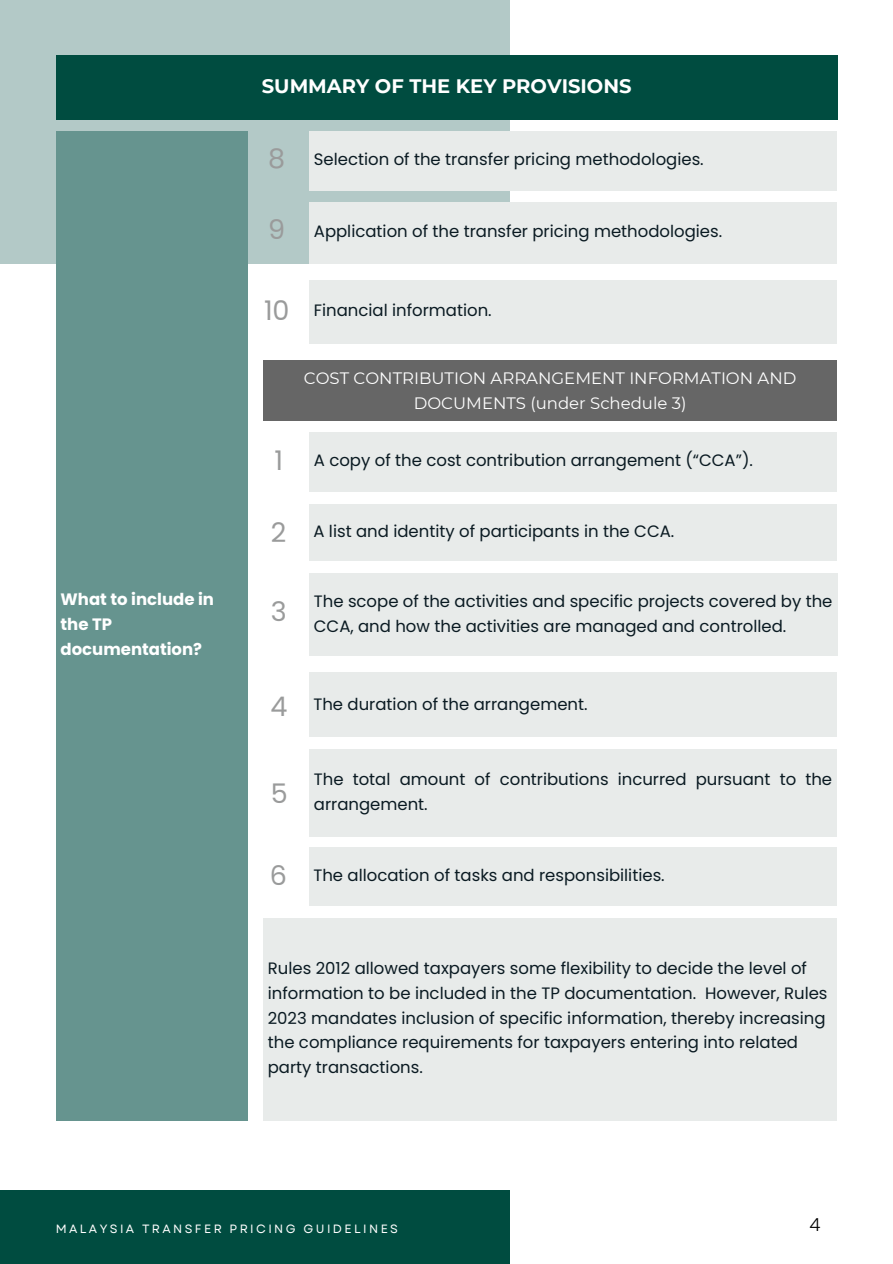
<style>
.page{position:relative;width:893px;height:1264px;background:#fff}
.page>*{position:absolute;margin:0;border:0;box-sizing:border-box;transform-origin:0 0}
.t1{font:27px "Poppins";color:#9a9b9b}
.t2{font:700 19.5px "Montserrat";color:#fff}
.t3{font:300 18px "Poppins";color:#000}
.t4{font:16.5px/24.8px "Poppins";color:#0a1a22}
.t5{font:16.5px/24.8px "Montserrat";color:#fff;text-align:center}
.t6{font:700 16.5px/24.8px "Poppins";color:#fff}
.t7{font:12px "Garet";letter-spacing:.2em;color:#fff}
.s1{font-size:27px;color:#9a9b9b}
</style>
<div class="page">
<div style="left:0;top:0;width:510px;height:263px;background:#b3c9c7"></div>
<div style="left:0;top:1190px;width:510px;height:73px;background:#004c40"></div>
<div style="left:56px;top:56px;width:781px;height:64px;background:#004c40"></div>
<div style="left:56px;top:131px;width:192px;height:989px;background:#66948f"></div>
<div style="left:309px;top:131px;width:528px;height:59px;background:#e8ebea"></div>
<div style="left:309px;top:202px;width:528px;height:61px;background:#e8ebea"></div>
<div style="left:309px;top:280px;width:528px;height:64px;background:#e8ebea"></div>
<div style="left:263px;top:360px;width:574px;height:61px;background:#666"></div>
<div style="left:309px;top:432px;width:528px;height:60px;background:#e8ebea"></div>
<div style="left:309px;top:504px;width:527px;height:56px;background:#e8ebea"></div>
<div style="left:309px;top:573px;width:528px;height:82px;background:#e8ebea"></div>
<div style="left:309px;top:672px;width:527px;height:65px;background:#e8ebea"></div>
<div style="left:309px;top:749px;width:527px;height:87px;background:#e8ebea"></div>
<div style="left:309px;top:847px;width:527px;height:59px;background:#e8ebea"></div>
<div style="left:263px;top:917px;width:573px;height:203px;background:#e8ebea"></div>
<p class="t2" style="left:262px;top:72px;width:371px">SUMMARY OF THE KEY PROVISIONS</p>
<p class="t4" style="left:268px;top:147px;width:437px"><span class="s1">8</span> Selection of the transfer pricing methodologies.</p>
<p class="t4" style="left:268px;top:219px;width:455px"><span class="s1">9</span> Application of the transfer pricing methodologies.</p>
<p class="t4" style="left:264px;top:298px;width:229px"><span class="s1">10</span> Financial information.</p>
<h1 class="t1" style="left:274px;top:445px;width:10px">1</h1>
<p class="t5" style="left:304px;top:365px;width:494px">COST CONTRIBUTION ARRANGEMENT INFORMATION AND<br>DOCUMENTS (under Schedule 3)</p>
<p class="t4" style="left:314px;top:448px;width:440px">A copy of the cost contribution arrangement (“CCA”).</p>
<p class="t6" style="left:61px;top:587px;width:155px">What to include in the TP documentation?</p>
<p class="t4" style="left:271px;top:519px;width:405px"><span class="s1">2</span> A list and identity of participants in the CCA.</p>
<h1 class="t1" style="left:271px;top:596px;width:17px">3</h1>
<p class="t4" style="left:314px;top:589px;width:520px">The scope of the activities and specific projects covered by the<br>CCA, and how the activities are managed and controlled.</p>
<p class="t4" style="left:270px;top:691px;width:319px"><span class="s1">4</span> The duration of the arrangement.</p>
<p class="t4" style="left:271px;top:767px;width:562px;text-indent:43px">The total amount of contributions incurred pursuant to the<br><sup>5</sup> arrangement.</p>
<p class="t4" style="left:270px;top:863px;width:396px"><span class="s1">6</span> The allocation of tasks and responsibilities.</p>
<p class="t4" style="left:268px;top:956px;width:561px">Rules 2012 allowed taxpayers some flexibility to decide the level of information to be included in the TP documentation. However, Rules 2023 mandates inclusion of specific information, thereby increasing the compliance requirements for taxpayers entering into related party transactions.</p>
<p class="t7" style="left:56px;top:1221px;width:344px">MALAYSIA TRANSFER PRICING GUIDELINES</p>
<p class="t3" style="left:809px;top:1214px;width:13px">4</p>
</div>
